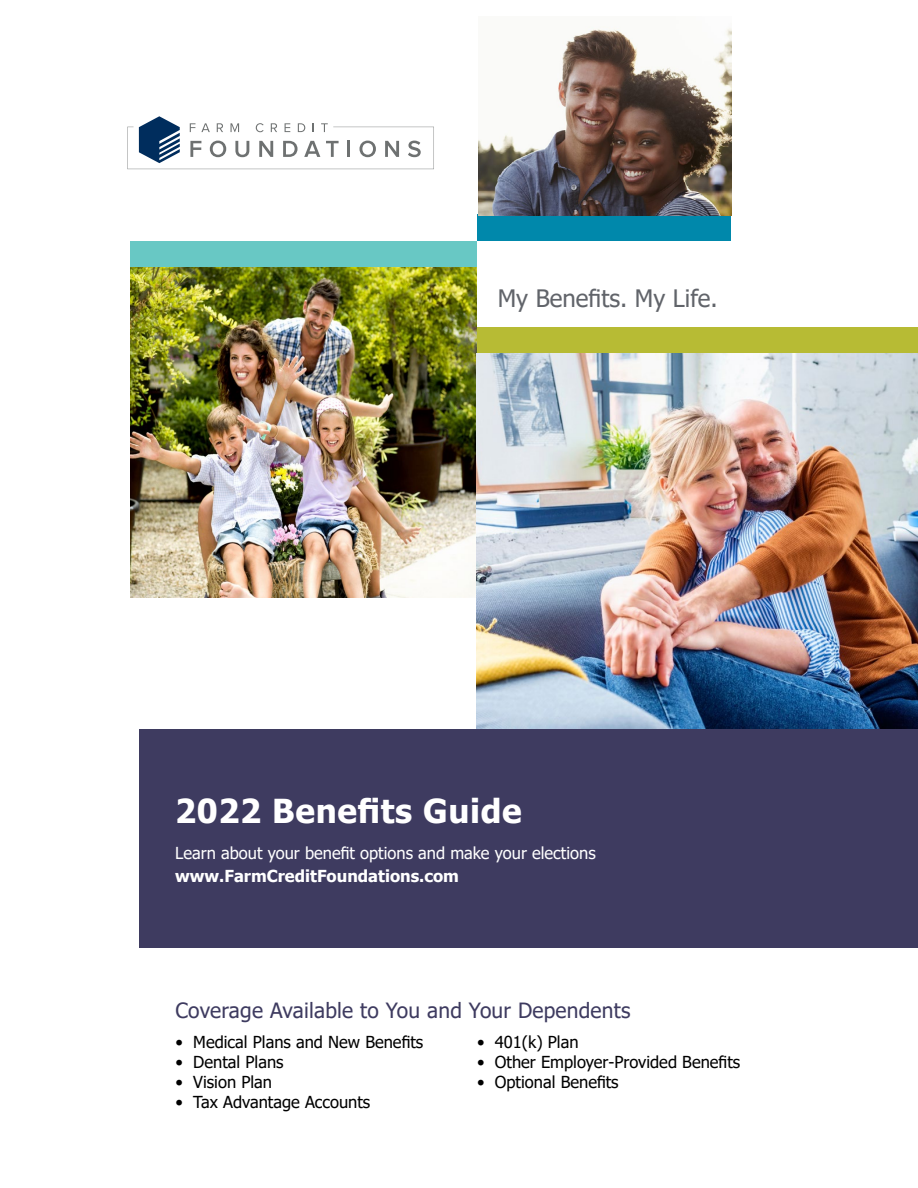
<style>
.page{position:relative;width:918px;height:1188px;background:#fff}
.page>*{position:absolute;margin:0;border:0;box-sizing:border-box;transform-origin:0 0}
.t1{font:700 33px "Tahoma";letter-spacing:.02em;color:#fff}
.t2{font:24px "Tahoma";color:#61646a}
.t3{font:21px "Tahoma";letter-spacing:.01em;color:#3e3b60}
.t4{font:16.5px "Tahoma";color:#000}
.t5{font:16.5px "Tahoma";color:#fff}
.t6{font:700 16.5px "Tahoma";color:#fff}
</style>
<div class="page">
<div style="left:140px;top:730px;width:778px;height:218px;background:#3e3b60"></div>
<div style="left:477px;top:214px;width:254px;height:27px;background:#0088ab"></div>
<div style="left:131px;top:241px;width:346px;height:27px;background:#68c8c4"></div>
<div style="left:477px;top:327px;width:441px;height:27px;background:#b7bb34"></div>
<img style="left:131px;top:268px;width:345px;height:329px">
<img style="left:476px;top:354px;width:442px;height:374px">
<img style="left:478px;top:26px;width:253px;height:190px">
<svg style="left:127px;top:116px;width:307px;height:53px"></svg>
<h2 class="t2" style="left:498px;top:282px;width:221px">My Benefits. My Life.</h2>
<h1 class="t1" style="left:175px;top:788px;width:348px">2022 Benefits Guide</h1>
<p class="t5" style="left:175px;top:842px;width:422px">Learn about your benefit options and make your elections</p>
<p class="t6" style="left:175px;top:864px;width:285px">www.FarmCreditFoundations.com</p>
<p class="t3" style="left:176px;top:997px;width:456px">Coverage Available to You and Your Dependents</p>
<p class="t4" style="left:176px;top:1031px;width:249px">• Medical Plans and New Benefits</p>
<p class="t4" style="left:477px;top:1031px;width:103px">• 401(k) Plan</p>
<p class="t4" style="left:176px;top:1051px;width:110px">• Dental Plans</p>
<p class="t4" style="left:477px;top:1051px;width:265px">• Other Employer-Provided Benefits</p>
<p class="t4" style="left:176px;top:1071px;width:98px">• Vision Plan</p>
<p class="t4" style="left:477px;top:1071px;width:143px">• Optional Benefits</p>
<p class="t4" style="left:176px;top:1091px;width:196px">• Tax Advantage Accounts</p>
</div>
